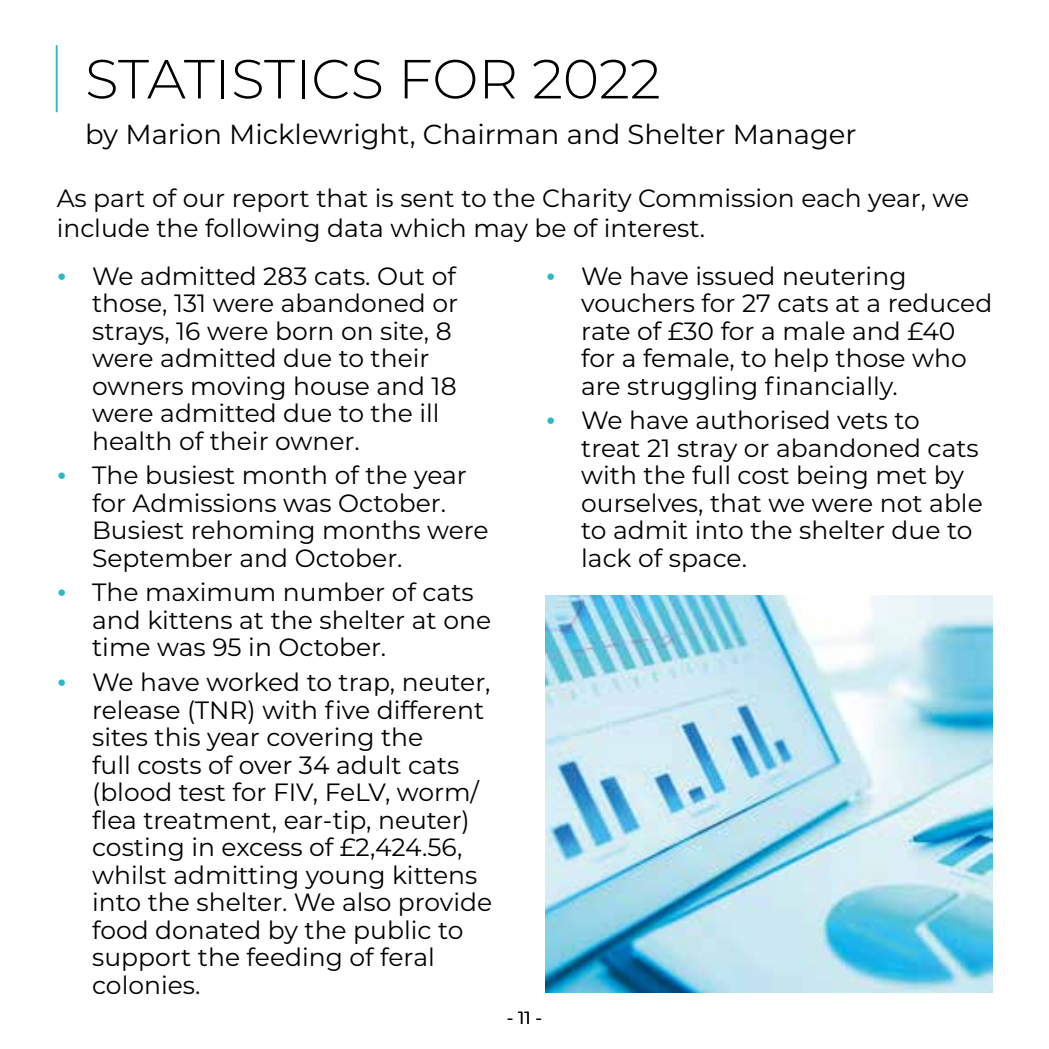
<style>
.page{position:relative;width:1049px;height:1049px;background:#fff}
.page>*{position:absolute;margin:0;border:0;box-sizing:border-box;transform-origin:0 0}
.t1{font:300 55px "Montserrat";letter-spacing:-.005em;color:#000}
.t2{font:27.5px "Montserrat";color:#000}
.t3{font:25px/27.5px "Montserrat";color:#000}
.t4{font:17.5px "Montserrat";color:#000}
.s1{font-weight:600;font-size:30px;color:#2db8c5}
</style>
<div class="page">
<hr style="left:56px;top:45px;width:2px;height:67px;background:#2db8c5">
<img style="left:546px;top:595px;width:446px;height:397px">
<h1 class="t1" style="left:85px;top:42px;width:577px">STATISTICS FOR 2022</h1>
<p class="t2" style="left:85px;top:116px;width:773px">by Marion Micklewright, Chairman and Shelter Manager</p>
<p class="t3" style="left:57px;top:182px;width:914px;line-height:30px">As part of our report that is sent to the Charity Commission each year, we include the following data which may be of interest.</p>
<p class="t3" style="left:92px;top:261px;width:367px;text-indent:-35px"><span class="s1">•</span> We admitted 283 cats. Out of those, 131 were abandoned or strays, 16 were born on site, 8 were admitted due to their owners moving house and 18 were admitted due to the ill health of their owner.</p>
<p class="t3" style="left:92px;top:461px;width:398px;text-indent:-35px"><span class="s1">•</span> The busiest month of the year for Admissions was October.<br>Busiest rehoming months were<br>September and October.</p>
<p class="t3" style="left:92px;top:578px;width:400px;text-indent:-35px"><span class="s1">•</span> The maximum number of cats and kittens at the shelter at one time was 95 in October.</p>
<p class="t3" style="left:92px;top:667px;width:402px;text-indent:-35px"><span class="s1">•</span> We have worked to trap, neuter, release (TNR) with five different sites this year covering the<br>full costs of over 34 adult cats (blood test for FIV, FeLV, worm/ flea treatment, ear-tip, neuter) costing in excess of £2,424.56, whilst admitting young kittens into the shelter. We also provide food donated by the public to support the feeding of feral colonies.</p>
<p class="t3" style="left:581px;top:261px;width:413px;text-indent:-35px"><span class="s1">•</span> We have issued neutering vouchers for 27 cats at a reduced rate of £30 for a male and £40 for a female, to help those who are struggling financially.</p>
<p class="t3" style="left:581px;top:406px;width:403px;text-indent:-35px"><span class="s1">•</span> We have authorised vets to treat 21 stray or abandoned cats with the full cost being met by ourselves, that we were not able to admit into the shelter due to lack of space.</p>
<p class="t4" style="left:507px;top:1006px;width:37px">- 11 -</p>
</div>
